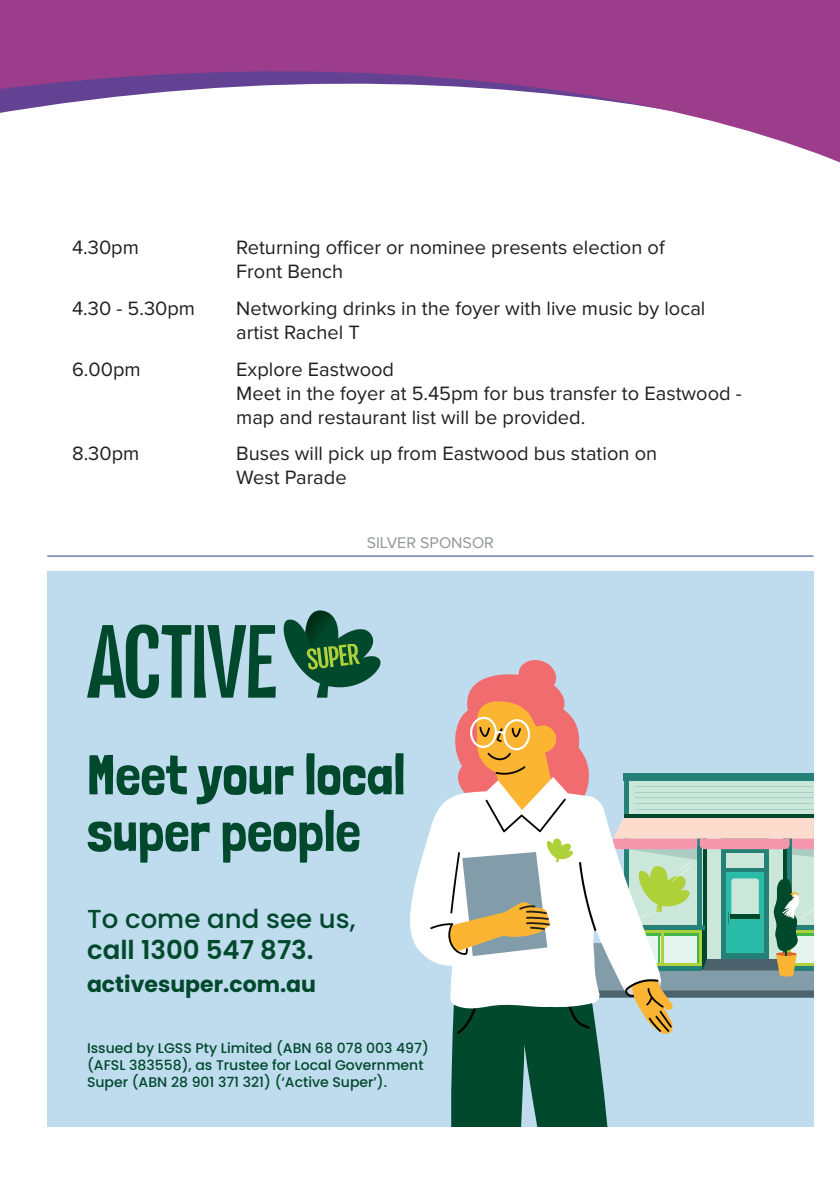
<style>
.page{position:relative;width:840px;height:1191px;background:#fff}
.page>*{position:absolute;margin:0;border:0;box-sizing:border-box;transform-origin:0 0}
.t1{font:56.6px/56.6px "Londrina Solid";color:#00492c}
.t2{font:500 26px "Poppins";color:#00492c}
.t3{font:600 26px "Poppins";color:#00492c}
.t4{font:700 22px "Poppins";color:#00492c}
.t5{font:20px/24px "Proxima Nova";color:#231f20}
.t6{font:16px "Proxima Nova";color:#939598}
.t7{font:500 14px/16.8px "Poppins";color:#00492c}
</style>
<div class="page">
<svg style="left:0;top:0;width:839px;height:162px;fill:#9b3d8b"></svg>
<hr style="left:47px;top:555px;width:766px;height:1px;background:#253f8e">
<div style="left:47px;top:571px;width:766px;height:555px;background:#bfdbee"></div>
<svg style="left:410px;top:834px;width:19px;height:125px;fill:#fff"></svg>
<svg style="left:429px;top:660px;width:384px;height:466px"></svg>
<svg style="left:87px;top:610px;width:294px;height:88px"></svg>
<p class="t5" style="left:72px;top:236px;width:68px">4.30pm</p>
<p class="t5" style="left:236px;top:236px;width:430px">Returning officer or nominee presents election of<br>Front Bench</p>
<p class="t5" style="left:72px;top:297px;width:124px">4.30 - 5.30pm</p>
<p class="t5" style="left:236px;top:297px;width:470px">Networking drinks in the foyer with live music by local artist Rachel T</p>
<p class="t5" style="left:72px;top:357px;width:70px">6.00pm</p>
<p class="t5" style="left:236px;top:357px;width:507px">Explore Eastwood<br>Meet in the foyer at 5.45pm for bus transfer to Eastwood - map and restaurant list will be provided.</p>
<p class="t5" style="left:72px;top:442px;width:69px">8.30pm</p>
<p class="t5" style="left:236px;top:442px;width:422px">Buses will pick up from Eastwood bus station on<br>West Parade</p>
<p class="t6" style="left:366px;top:533px;width:129px">SILVER SPONSOR</p>
<h1 class="t1" style="left:87px;top:745px;width:319px">Meet your local super people</h1>
<h2 class="t2" style="left:87px;top:903px;width:270px">To come and see us,</h2>
<h2 class="t3" style="left:87px;top:935px;width:228px">call 1300 547 873.</h2>
<p class="t4" style="left:87px;top:971px;width:230px">activesuper.com.au</p>
<p class="t7" style="left:87px;top:1040px;width:343px">Issued by LGSS Pty Limited (ABN 68 078 003 497) (AFSL 383558), as Trustee for Local Government<br>Super (ABN 28 901 371 321) (‘Active Super’).</p>
</div>
